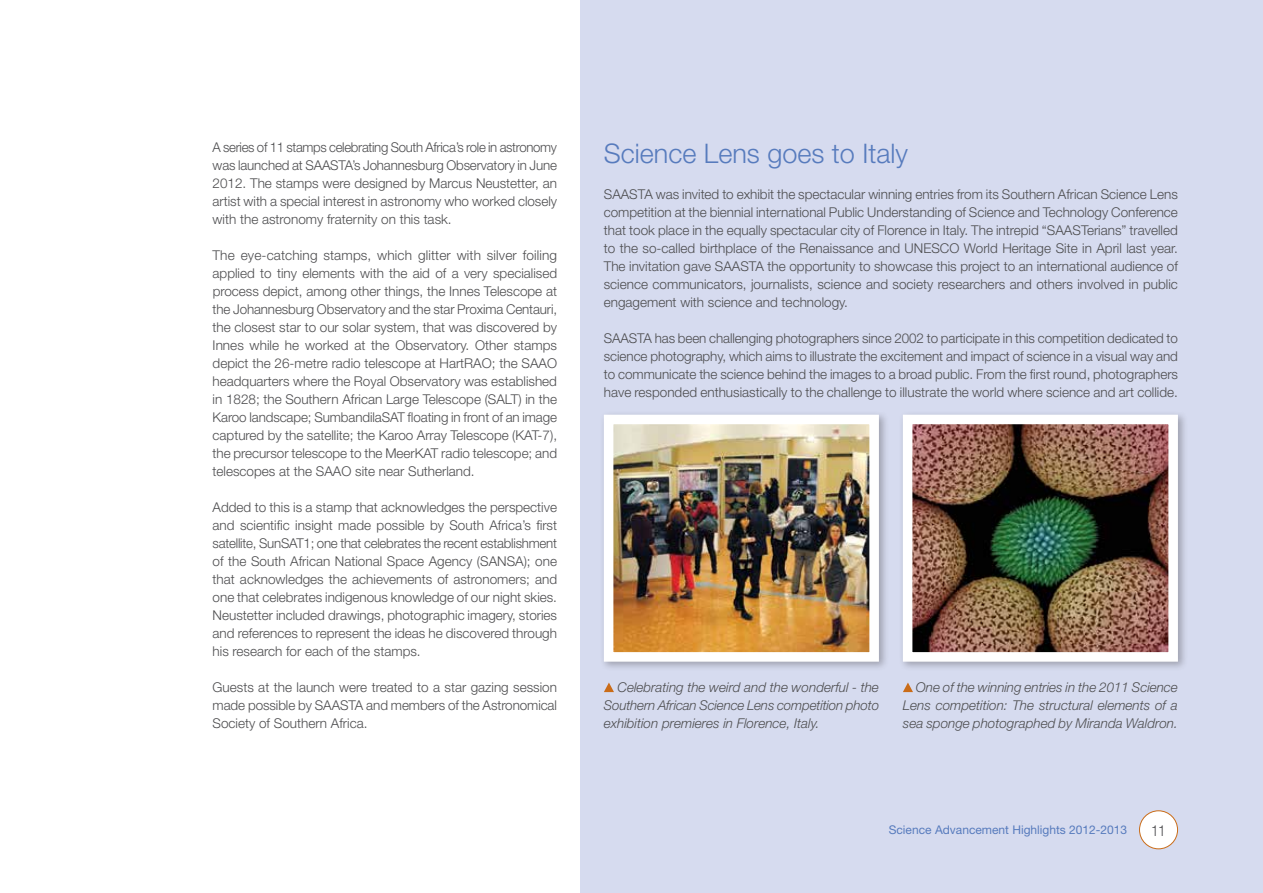
<style>
.page{position:relative;width:1263px;height:893px;background:#fff}
.page>*{position:absolute;margin:0;border:0;box-sizing:border-box;transform-origin:0 0}
.t1{font:300 27px "Helvetica Neue";color:#577bbd}
.t2{font:300 condensed 15px "Helvetica Neue";color:#4d4d4f}
.t3{font:300 13.5px/18px "Helvetica Neue";color:#4d4d4f;text-align:justify}
.t4{font:italic 300 13.5px/18px "Helvetica Neue";color:#4d4d4f;text-align:justify}
.t5{font:12px "Helvetica Neue";color:#577bbd}
</style>
<div class="page">
<div style="left:580px;top:0;width:683px;height:893px;background:#d6dbef"></div>
<div style="left:1139px;top:811px;width:38px;height:38px;background:#fff;border-radius:50%"></div>
<div style="left:1139px;top:810px;width:39px;height:39px;border:1px solid #ca6c18;border-radius:50%"></div>
<div style="left:600px;top:411px;width:289px;height:261px;background:#231f20;opacity:.31"></div>
<img style="left:615px;top:426px;width:253px;height:225px">
<div style="left:604px;top:415px;width:275px;height:247px;border:10px solid #fff"></div>
<svg style="left:604px;top:682px;width:10px;height:10px"></svg>
<div style="left:899px;top:411px;width:289px;height:261px;background:#231f20;opacity:.31"></div>
<img style="left:914px;top:426px;width:253px;height:225px">
<div style="left:903px;top:415px;width:275px;height:247px;border:10px solid #fff"></div>
<svg style="left:903px;top:682px;width:10px;height:10px"></svg>
<p class="t3" style="left:213px;top:138px;width:346px">A series of 11 stamps celebrating South Africa’s role in astronomy was launched at SAASTA’s Johannesburg Observatory in June 2012. The stamps were designed by Marcus Neustetter, an artist with a special interest in astronomy who worked closely with the astronomy fraternity on this task.</p>
<p class="t3" style="left:213px;top:246px;width:346px">The eye-catching stamps, which glitter with silver foiling applied to tiny elements with the aid of a very specialised process depict, among other things, the Innes Telescope at the Johannesburg Observatory and the star Proxima Centauri, the closest star to our solar system, that was discovered by Innes while he worked at the Observatory. Other stamps depict the 26-metre radio telescope at HartRAO; the SAAO headquarters where the Royal Observatory was established in 1828; the Southern African Large Telescope (SALT) in the Karoo landscape; SumbandilaSAT floating in front of an image captured by the satellite; the Karoo Array Telescope (KAT-7), the precursor telescope to the MeerKAT radio telescope; and telescopes at the SAAO site near Sutherland.</p>
<p class="t3" style="left:213px;top:498px;width:346px">Added to this is a stamp that acknowledges the perspective and scientific insight made possible by South Africa’s first satellite, SunSAT1; one that celebrates the recent establishment of the South African National Space Agency (SANSA); one that acknowledges the achievements of astronomers; and one that celebrates indigenous knowledge of our night skies.<br>Neustetter included drawings, photographic imagery, stories and references to represent the ideas he discovered through his research for each of the stamps.</p>
<p class="t3" style="left:213px;top:678px;width:346px">Guests at the launch were treated to a star gazing session made possible by SAASTA and members of the Astronomical Society of Southern Africa.</p>
<h1 class="t1" style="left:604px;top:137px;width:306px">Science Lens goes to Italy</h1>
<p class="t3" style="left:604px;top:185px;width:576px">SAASTA was invited to exhibit the spectacular winning entries from its Southern African Science Lens competition at the biennial international Public Understanding of Science and Technology Conference that took place in the equally spectacular city of Florence in Italy. The intrepid “SAASTerians” travelled to the so-called birthplace of the Renaissance and UNESCO World Heritage Site in April last year.<br>The invitation gave SAASTA the opportunity to showcase this project to an international audience of science communicators, journalists, science and society researchers and others involved in public engagement with science and technology.</p>
<p class="t3" style="left:604px;top:329px;width:576px">SAASTA has been challenging photographers since 2002 to participate in this competition dedicated to science photography, which aims to illustrate the excitement and impact of science in a visual way and to communicate the science behind the images to a broad public. From the first round, photographers have responded enthusiastically to the challenge to illustrate the world where science and art collide.</p>
<p class="t4" style="left:604px;top:678px;width:277px;text-indent:14px">Celebrating the weird and the wonderful - the Southern African Science Lens competition photo exhibition premieres in Florence, Italy.</p>
<p class="t4" style="left:903px;top:678px;width:277px;text-indent:13px">One of the winning entries in the 2011 Science Lens competition: The structural elements of a sea sponge photographed by Miranda Waldron.</p>
<p class="t5" style="left:889px;top:822px;width:240px">Science Advancement Highlights 2012-2013</p>
<p class="t2" style="left:1151px;top:822px;width:16px">11</p>
</div>
